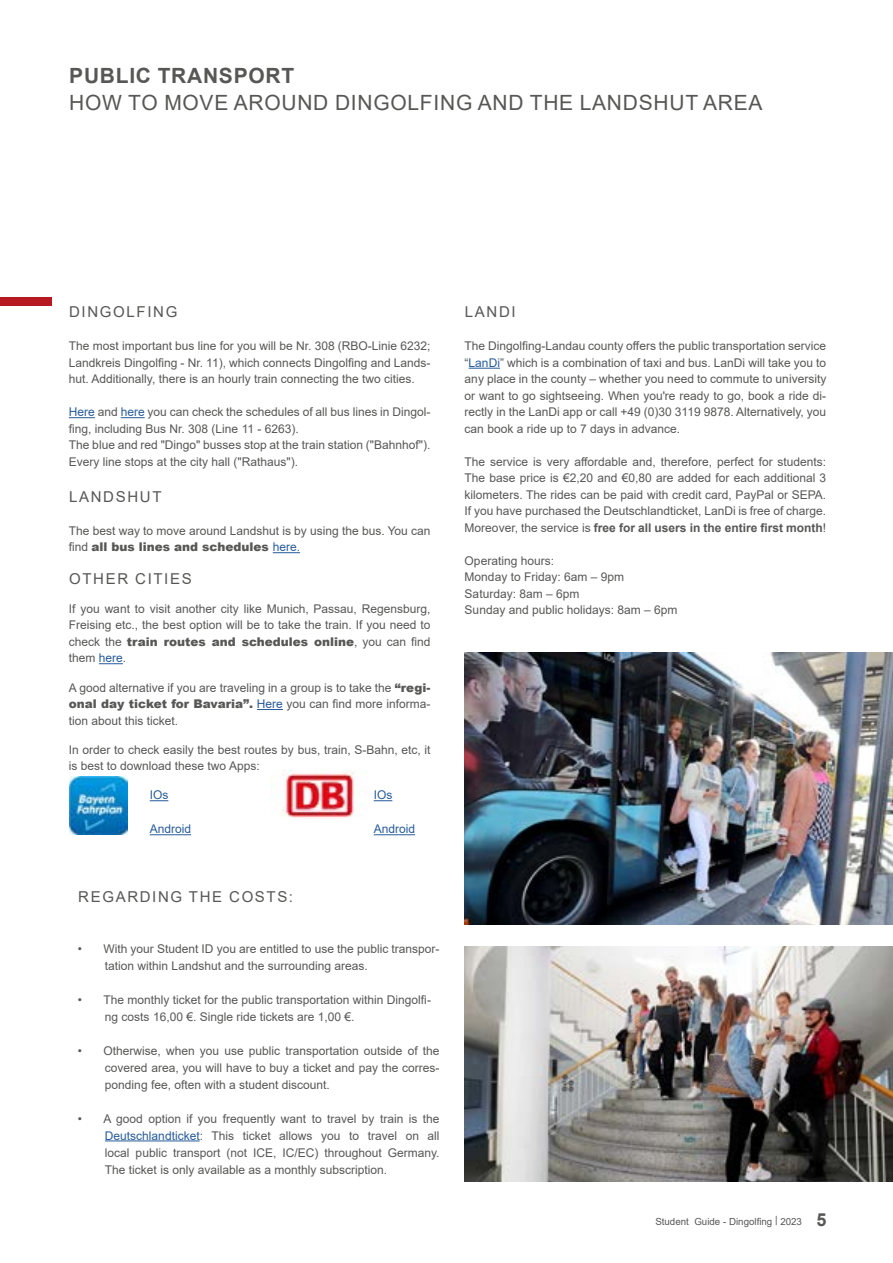
<style>
.page{position:relative;width:893px;height:1263px;background:#fff}
.page>*{position:absolute;margin:0;border:0;box-sizing:border-box;transform-origin:0 0}
.t1{font:21px "Arial";letter-spacing:.035em;color:#575756}
.t2{font:700 21px "Arial";letter-spacing:.035em;color:#575756}
.t3{font:15px "Arial";letter-spacing:.11em;color:#575756}
.t4{font:12px/16.5px "Arial";color:#575756;text-align:justify}
.t5{font:12px "Arial";color:#275b9b}
.t6{font:9.75px "Arial";color:#575756}
.s1{color:#275b9b}
.s2{font-weight:900}
.s3{font-weight:700}
.s4{font-weight:700;font-size:18px}
</style>
<div class="page">
<div style="left:0;top:298px;width:52px;height:8px;background:#b71923"></div>
<svg style="left:69px;top:417px;width:26px;height:1px"></svg>
<svg style="left:121px;top:417px;width:24px;height:1px"></svg>
<svg style="left:273px;top:552px;width:27px;height:1px"></svg>
<svg style="left:99px;top:663px;width:24px;height:1px"></svg>
<svg style="left:257px;top:709px;width:26px;height:1px"></svg>
<img style="left:465px;top:946px;width:428px;height:235px">
<img style="left:465px;top:653px;width:428px;height:271px">
<hr style="left:105px;top:1140px;width:95px;height:1px;background:#275b9b">
<img style="left:271px;top:770px;width:103px;height:48px">
<svg style="left:150px;top:800px;width:18px;height:1px"></svg>
<hr style="left:150px;top:834px;width:41px;height:1px;background:#275b9b">
<svg style="left:374px;top:800px;width:18px;height:1px"></svg>
<hr style="left:374px;top:834px;width:41px;height:1px;background:#275b9b">
<img style="left:70px;top:776px;width:58px;height:58px">
<hr style="left:469px;top:368px;width:31px;height:1px;background:#275b9b">
<h1 class="t2" style="left:69px;top:61px;width:226px">PUBLIC TRANSPORT</h1>
<h1 class="t1" style="left:69px;top:88px;width:695px">HOW TO MOVE AROUND DINGOLFING AND THE LANDSHUT AREA</h1>
<p class="t3" style="left:69px;top:302px;width:110px">DINGOLFING</p>
<p class="t4" style="left:69px;top:338px;width:363px">The most important bus line for you will be Nr. 308 (RBO-Linie 6232; Landkreis Dingolfing - Nr. 11), which connects Dingolfing and Lands&shy;hut. Additionally, there is an hourly train connecting the two cities.</p>
<p class="t4" style="left:69px;top:404px;width:363px;text-align:left"><span class="s1">Here</span> and <span class="s1">here</span> you can check the schedules of all bus lines in Dingol&shy;fing, including Bus Nr. 308 (Line 11 - 6263).<br>The blue and red "Dingo" busses stop at the train station ("Bahnhof").<br>Every line stops at the city hall ("Rathaus").</p>
<p class="t3" style="left:69px;top:486px;width:94px">LANDSHUT</p>
<p class="t4" style="left:69px;top:522px;width:363px">The best way to move around Landshut is by using the bus. You can find <span class="s2">all bus lines and schedules</span> <span class="s1">here.</span></p>
<p class="t3" style="left:69px;top:568px;width:124px">OTHER CITIES</p>
<p class="t4" style="left:69px;top:600px;width:363px">If you want to visit another city like Munich, Passau, Regensburg, Freising etc., the best option will be to take the train. If you need to check the <span class="s2">train routes and schedules online</span>, you can find them <span class="s1">here</span>.</p>
<p class="t4" style="left:69px;top:679px;width:363px">A good alternative if you are traveling in a group is to take the <span class="s2">“regi&shy;onal day ticket for Bavaria”.</span> <span class="s1">Here</span> you can find more informa&shy;tion about this ticket.</p>
<p class="t4" style="left:69px;top:741px;width:363px">In order to check easily the best routes by bus, train, S-Bahn, etc, it is best to download these two Apps:</p>
<p class="t5" style="left:150px;top:787px;width:20px">IOs</p>
<p class="t5" style="left:150px;top:821px;width:43px">Android</p>
<p class="t3" style="left:78px;top:886px;width:216px">REGARDING THE COSTS:</p>
<p class="t5" style="left:374px;top:787px;width:20px">IOs</p>
<p class="t5" style="left:374px;top:821px;width:43px">Android</p>
<p class="t4" style="left:105px;top:940px;width:336px;line-height:17px;text-indent:-27px">• With your Student ID you are entitled to use the public transpor&shy;tation within Landshut and the surrounding areas.</p>
<p class="t4" style="left:105px;top:991px;width:327px;line-height:17px;text-indent:-27px">• The monthly ticket for the public transportation within Dingolfi&shy;ng costs 16,00 €. Single ride tickets are 1,00 €.</p>
<p class="t4" style="left:105px;top:1042px;width:336px;line-height:17px;text-indent:-27px">• Otherwise, when you use public transportation outside of the covered area, you will have to buy a ticket and pay the corres&shy;ponding fee, often with a student discount.</p>
<p class="t4" style="left:105px;top:1110px;width:336px;line-height:17px;text-indent:-27px">• A good option if you frequently want to travel by train is the <span class="s1">Deutschlandticket</span>: This ticket allows you to travel on all local public transport (not ICE, IC/EC) throughout Germany.<br>The ticket is only available as a monthly subscription.</p>
<p class="t3" style="left:465px;top:302px;width:52px">LANDI</p>
<p class="t4" style="left:465px;top:338px;width:363px">The Dingolfing-Landau county offers the public transportation service “<span class="s1">LanDi</span>” which is a combination of taxi and bus. LanDi will take you to any place in the county – whether you need to commute to university or want to go sightseeing. When you're ready to go, book a ride di&shy;rectly in the LanDi app or call +49 (0)30 3119 9878. Alternatively, you can book a ride up to 7 days in advance.</p>
<p class="t4" style="left:465px;top:453px;width:363px">The service is very affordable and, therefore, perfect for students:<br>The base price is €2,20 and €0,80 are added for each additional 3 kilometers. The rides can be paid with credit card, PayPal or SEPA.<br>If you have purchased the Deutschlandticket, LanDi is free of charge.<br>Moreover, the service is <span class="s3">free for all users in the entire first month</span>!</p>
<p class="t4" style="left:465px;top:552px;width:214px;text-align:left">Operating hours:<br>Monday to Friday: 6am – 9pm<br>Saturday: 8am – 6pm<br>Sunday and public holidays: 8am – 6pm</p>
<p class="t6" style="left:655px;top:1214px;width:173px">Student Guide - Dingolfing | 2023 <span class="s4">5</span></p>
</div>
